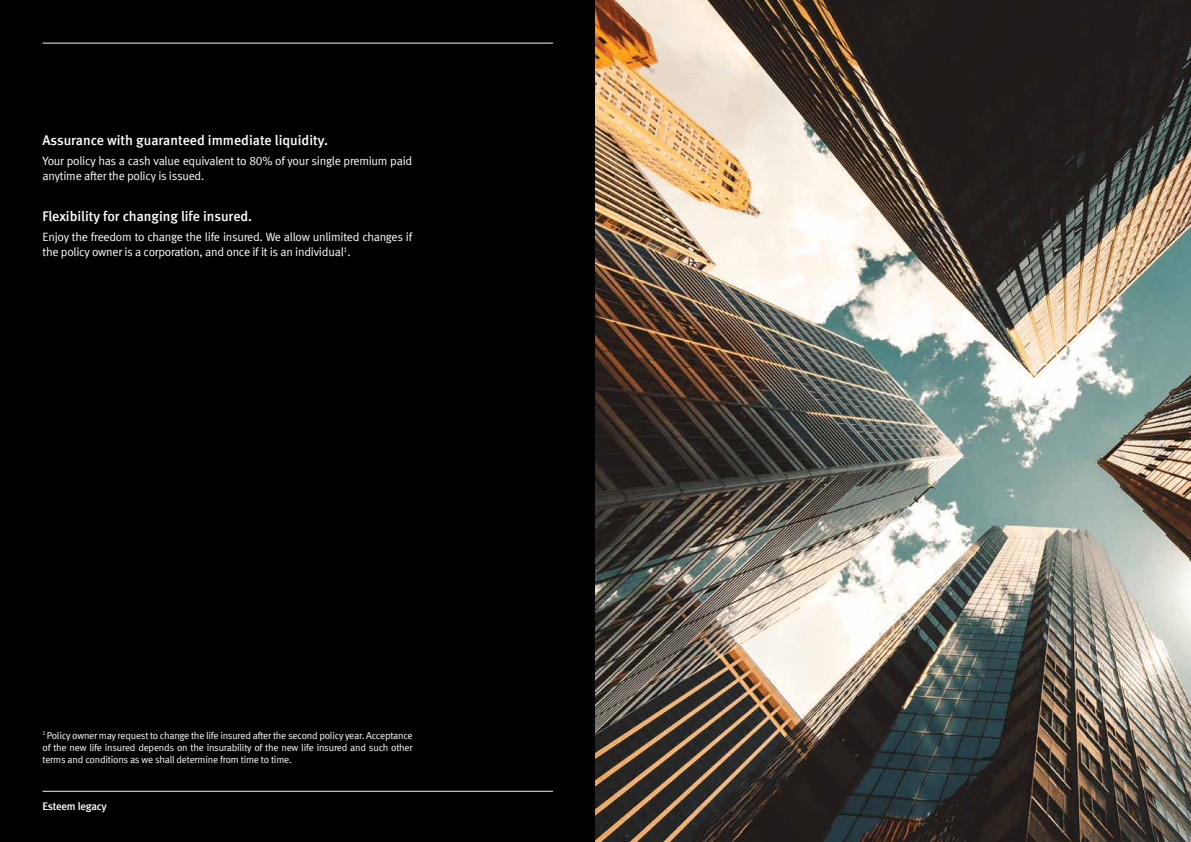
<style>
.page{position:relative;width:1191px;height:842px;background:#000}
.page>*{position:absolute;margin:0;border:0;box-sizing:border-box;transform-origin:0 0}
.t1{font:500 14px "Meta";color:#fff}
.t2{font:12px/15.5px "Meta Normal LF";letter-spacing:-.02em;color:#fff}
.t3{font:11px "Meta Medium LF";letter-spacing:-.025em;color:#fff}
.t4{font:10px/12px "Meta Normal LF";letter-spacing:-.02em;color:#fff;text-align:justify}
</style>
<div class="page">
<hr style="left:43px;top:43px;width:510px;height:1px;background:#d8cbb7">
<hr style="left:43px;top:791px;width:510px;height:1px;background:#d8cbb7">
<img style="left:595px;top:0;width:596px;height:842px">
<p class="t1" style="left:43px;top:132px;width:287px">Assurance with guaranteed immediate liquidity.</p>
<p class="t2" style="left:43px;top:153px;width:371px">Your policy has a cash value equivalent to 80% of your single premium paid anytime after the policy is issued.</p>
<p class="t1" style="left:43px;top:208px;width:211px">Flexibility for changing life insured.</p>
<p class="t2" style="left:43px;top:229px;width:371px">Enjoy the freedom to change the life insured. We allow unlimited changes if the policy owner is a corporation, and once if it is an individual<sup>1</sup>.</p>
<p class="t4" style="left:43px;top:729px;width:372px"><sup>1</sup> Policy owner may request to change the life insured after the second policy year. Acceptance of the new life insured depends on the insurability of the new life insured and such other terms and conditions as we shall determine from time to time.</p>
<p class="t3" style="left:43px;top:800px;width:66px">Esteem legacy</p>
</div>
